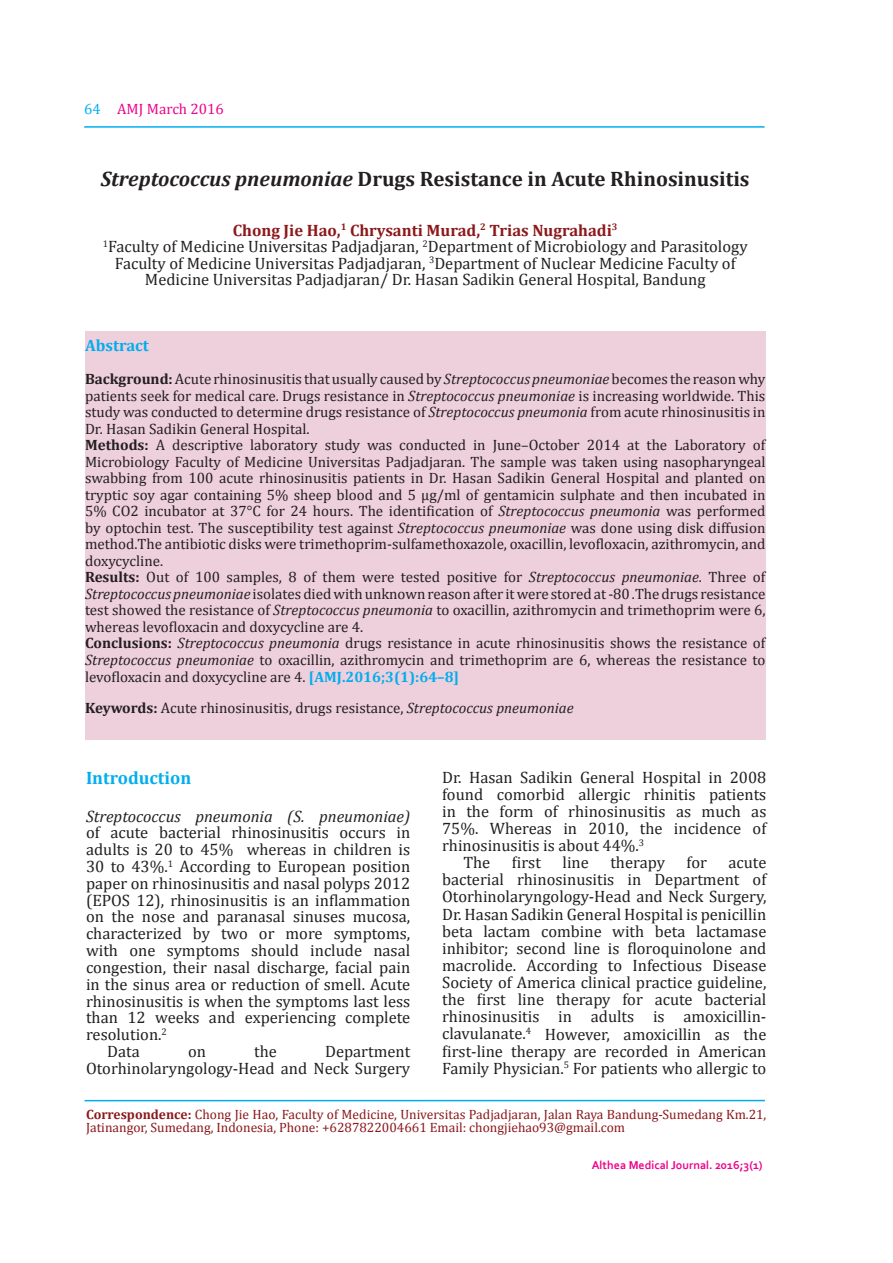
<style>
.page{position:relative;width:893px;height:1263px;background:#fff}
.page>*{position:absolute;margin:0;border:0;box-sizing:border-box;transform-origin:0 0}
.t1{font:700 21px "Cambria";color:#231f20}
.t2{font:700 18px "Cambria";color:#00aeef}
.t3{font:16.5px/17.1px "Cambria";color:#231f20;text-align:center}
.t4{font:italic 16.5px "Cambria";color:#231f20}
.t5{font:700 16.5px "Cambria";color:#00aeef}
.t6{font:15px/16.5px "Cambria";color:#231f20}
.t7{font:15px "Cambria";color:#ed028c}
.t8{font:13.5px/13.5px "Cambria";color:#8c181b}
.t9{font:700 12px "Corbel";color:#ed028c}
.s1{color:#00aeef}
.s2{font-style:italic}
.s3{font-weight:700;color:#8c181b}
.s4{font-weight:700}
.s5{font-weight:700;color:#00aeef}
</style>
<div class="page">
<hr style="left:84px;top:126px;width:681px;height:2px;background:#00aeef">
<div style="left:85px;top:332px;width:681px;height:408px;background:#eecfdc"></div>
<hr style="left:85px;top:1100px;width:680px;height:1px;background:#00aeef">
<p class="t7" style="left:84px;top:100px;width:141px"><span class="s1">64</span> AMJ March 2016</p>
<h1 class="t1" style="left:101px;top:166px;width:650px"><span class="s2">Streptococcus pneumoniae</span> Drugs Resistance in Acute Rhinosinusitis</h1>
<p class="t3" style="left:103px;top:222px;width:646px;line-height:16.5px"><span class="s3">Chong Jie Hao,</span><sup>1</sup> <span class="s3">Chrysanti Murad,</span><sup>2</sup> <span class="s3">Trias Nugrahadi</span><sup>3<br></sup><sup>1</sup>Faculty of Medicine Universitas Padjadjaran, <sup>2</sup>Department of Microbiology and Parasitology Faculty of Medicine Universitas Padjadjaran, <sup>3</sup>Department of Nuclear Medicine Faculty of Medicine Universitas Padjadjaran/ Dr. Hasan Sadikin General Hospital, Bandung</p>
<p class="t5" style="left:85px;top:336px;width:65px">Abstract</p>
<p class="t6" style="left:85px;top:371px;width:682px"><span class="s4">Background:</span> Acute rhinosinusitis that usually caused by <span class="s2">Streptococcus pneumoniae</span> becomes the reason why patients seek for medical care. Drugs resistance in <span class="s2">Streptococcus pneumoniae</span> is increasing worldwide. This study was conducted to determine drugs resistance of <span class="s2">Streptococcus pneumonia</span> from acute rhinosinusitis in Dr. Hasan Sadikin General Hospital.<br><span class="s4">Methods:</span> A descriptive laboratory study was conducted in June–October 2014 at the Laboratory of Microbiology Faculty of Medicine Universitas Padjadjaran. The sample was taken using nasopharyngeal swabbing from 100 acute rhinosinusitis patients in Dr. Hasan Sadikin General Hospital and planted on tryptic soy agar containing 5% sheep blood and 5 μg/ml of gentamicin sulphate and then incubated in 5% CO2 incubator at 37°C for 24 hours. The identification of <span class="s2">Streptococcus pneumonia</span> was performed by optochin test. The susceptibility test against <span class="s2">Streptococcus pneumoniae</span> was done using disk diffusion method.The antibiotic disks were trimethoprim-sulfamethoxazole, oxacillin, levofloxacin, azithromycin, and doxycycline.<br><span class="s4">Results:</span> Out of 100 samples, 8 of them were tested positive for <span class="s2">Streptococcus pneumoniae</span>. Three of <span class="s2">Streptococcus pneumoniae</span> isolates died with unknown reason after it were stored at -80 .The drugs resistance test showed the resistance of <span class="s2">Streptococcus pneumonia</span> to oxacillin, azithromycin and trimethoprim were 6, whereas levofloxacin and doxycycline are 4.<br><span class="s4">Conclusions:</span> <span class="s2">Streptococcus pneumonia</span> drugs resistance in acute rhinosinusitis shows the resistance of <span class="s2">Streptococcus pneumoniae</span> to oxacillin, azithromycin and trimethoprim are 6, whereas the resistance to levofloxacin and doxycycline are 4. <span class="s5">[AMJ.2016;3(1):64–8]</span></p>
<p class="t6" style="left:85px;top:699px;width:490px"><span class="s4">Keywords:</span> Acute rhinosinusitis, drugs resistance, <span class="s2">Streptococcus pneumoniae</span></p>
<p class="t2" style="left:86px;top:767px;width:107px">Introduction</p>
<p class="t4" style="left:86px;top:806px;width:326px">Streptococcus pneumonia (S. pneumoniae)</p>
<p class="t3" style="left:86px;top:824px;width:326px">of acute bacterial rhinosinusitis occurs in</p>
<p class="t3" style="left:86px;top:841px;width:326px">adults is 20 to 45% whereas in children is</p>
<p class="t3" style="left:86px;top:858px;width:326px">30 to 43%.<sup>1</sup> According to European position</p>
<p class="t3" style="left:86px;top:874px;width:326px">paper on rhinosinusitis and nasal polyps 2012</p>
<p class="t3" style="left:86px;top:891px;width:326px">(EPOS 12), rhinosinusitis is an inflammation</p>
<p class="t3" style="left:86px;top:908px;width:326px">on the nose and paranasal sinuses mucosa,</p>
<p class="t3" style="left:86px;top:925px;width:326px">characterized by two or more symptoms,</p>
<p class="t3" style="left:86px;top:942px;width:326px">with one symptoms should include nasal</p>
<p class="t3" style="left:86px;top:959px;width:326px">congestion, their nasal discharge, facial pain</p>
<p class="t3" style="left:86px;top:975px;width:326px">in the sinus area or reduction of smell. Acute</p>
<p class="t3" style="left:86px;top:992px;width:326px">rhinosinusitis is when the symptoms last less</p>
<p class="t3" style="left:86px;top:1009px;width:326px">than 12 weeks and experiencing complete</p>
<p class="t3" style="left:86px;top:1026px;width:82px">resolution.<sup>2</sup></p>
<p class="t3" style="left:107px;top:1043px;width:34px">Data</p>
<p class="t3" style="left:188px;top:1043px;width:19px">on</p>
<p class="t3" style="left:254px;top:1043px;width:24px">the</p>
<p class="t3" style="left:86px;top:1043px;width:326px;text-align:right">Department<br>Otorhinolaryngology-Head and Neck Surgery</p>
<p class="t3" style="left:442px;top:768px;width:326px">Dr. Hasan Sadikin General Hospital in 2008</p>
<p class="t3" style="left:442px;top:785px;width:326px">found comorbid allergic rhinitis patients</p>
<p class="t3" style="left:442px;top:802px;width:326px">in the form of rhinosinusitis as much as</p>
<p class="t3" style="left:442px;top:820px;width:326px">75%. Whereas in 2010, the incidence of</p>
<p class="t3" style="left:442px;top:837px;width:204px">rhinosinusitis is about 44%.<sup>3</sup></p>
<p class="t3" style="left:463px;top:854px;width:28px">The</p>
<p class="t3" style="left:512px;top:854px;width:31px">first</p>
<p class="t3" style="left:562px;top:854px;width:28px">line</p>
<p class="t3" style="left:610px;top:854px;width:56px">therapy</p>
<p class="t3" style="left:686px;top:854px;width:22px">for</p>
<p class="t3" style="left:442px;top:854px;width:326px;text-align:justify;text-indent:286px">acute bacterial rhinosinusitis in Department of Otorhinolaryngology-Head and Neck Surgery, Dr. Hasan Sadikin General Hospital is penicillin beta lactam combine with beta lactamase inhibitor; second line is floroquinolone and macrolide. According to Infectious Disease Society of America clinical practice guideline, the first line therapy for acute bacterial rhinosinusitis in adults is amoxicillin&shy;clavulanate.<sup>4</sup> However, amoxicillin as the first-line therapy are recorded in American Family Physician.<sup>5</sup> For patients who allergic to</p>
<p class="t8" style="left:86px;top:1107px;width:682px"><span class="s4">Correspondence:</span> Chong Jie Hao, Faculty of Medicine, Universitas Padjadjaran, Jalan Raya Bandung-Sumedang Km.21,<br>Jatinangor, Sumedang, Indonesia, Phone: +6287822004661 Email: chongjiehao93@gmail.com</p>
<p class="t9" style="left:592px;top:1157px;width:172px">Althea Medical Journal. 2016;3(1)</p>
</div>
